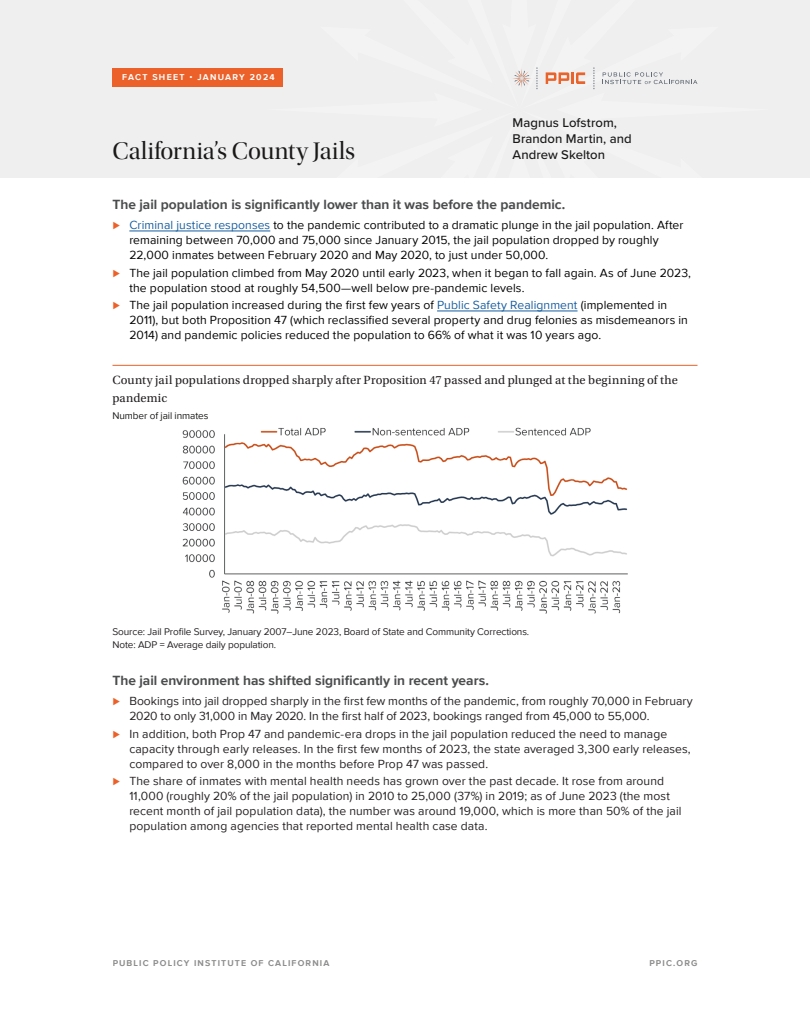
<style>
.page{position:relative;width:810px;height:1035px;background:#fff}
.page>*{position:absolute;margin:0;border:0;box-sizing:border-box;transform-origin:0 0}
.Title{font:25px "Utopia Std Disp";letter-spacing:.01em;color:#1a1918}
.H_1{font:700 13.75px "Proxima Nova";color:#4b4c4d}
.Authors{font:500 13.12px/15.8px "Proxima Nova";letter-spacing:.005em;color:#1a1918}
.H_Figure{font:12.5px/18.8px "Utopia Std";letter-spacing:.01em;color:#231f20}
.t1{font:12.12px/15px "Proxima Nova";letter-spacing:.01em;color:#231f20}
.t2{font:12.12px/15px "Proxima Nova";letter-spacing:.01em;color:#000}
.Source_Figure{font:10px "Proxima Nova";letter-spacing:-.01em;color:#231f20}
.Supported_with{font:10px "Proxima Nova";letter-spacing:-.01em;color:#1a1918}
.t3{font:700 8.75px "Proxima Nova";letter-spacing:.13em;color:#1a1918}
.Date_Header{font:700 8.75px "Proxima Nova";letter-spacing:.15em;color:#fff}
.s1{font-weight:500;font-style:italic;color:#eb6129}
.s2{color:#175d9e}
</style>
<div class="page">
<div style="left:0;top:0;width:810px;height:178px;background:#efeff0"></div>
<svg style="left:513px;top:67px;width:185px;height:23px"></svg>
<div style="left:112px;top:68px;width:171px;height:19px;background:#eb6129"></div>
<hr style="left:129px;top:231px;width:141px;height:1px;background:#175d9e">
<hr style="left:437px;top:311px;width:141px;height:1px;background:#175d9e">
<img style="left:183px;top:427px;width:444px;height:187px">
<hr style="left:112px;top:365px;width:586px;height:1px;background:#eb6129">
<p class="Date_Header" style="left:122px;top:71px;width:154px">FACT SHEET • JANUARY 2024</p>
<p class="Title" style="left:112px;top:137px;width:244px">California’s County Jails</p>
<p class="Authors" style="left:512px;top:114px;width:121px">Magnus Lofstrom,<br>Brandon Martin, and<br>Andrew Skelton</p>
<p class="H_1" style="left:112px;top:195px;width:454px">The jail population is significantly lower than it was before the pandemic.</p>
<p class="t2" style="left:129px;top:217px;width:556px;text-indent:-17px"><span class="s1">⊲</span> <span class="s2">Criminal justice responses</span> to the pandemic contributed to a dramatic plunge in the jail population. After remaining between 70,000 and 75,000 since January 2015, the jail population dropped by roughly<br>22,000 inmates between February 2020 and May 2020, to just under 50,000.</p>
<p class="t2" style="left:129px;top:265px;width:563px;text-indent:-17px"><span class="s1">⊲</span> The jail population climbed from May 2020 until early 2023, when it began to fall again. As of June 2023, the population stood at roughly 54,500—well below pre-pandemic levels.</p>
<p class="t2" style="left:129px;top:297px;width:560px;text-indent:-17px"><span class="s1">⊲</span> The jail population increased during the first few years of <span class="s2">Public Safety Realignment</span> (implemented in<br>2011), but both Proposition 47 (which reclassified several property and drug felonies as misdemeanors in<br>2014) and pandemic policies reduced the population to 66% of what it was 10 years ago.</p>
<p class="H_Figure" style="left:112px;top:370px;width:567px">County jail populations dropped sharply after Proposition 47 passed and plunged at the beginning of the pandemic</p>
<p class="Supported_with" style="left:112px;top:409px;width:97px">Number of jail inmates</p>
<p class="Source_Figure" style="left:112px;top:624px;width:418px">Source: Jail Profile Survey, January 2007–June 2023, Board of State and Community Corrections.</p>
<p class="Source_Figure" style="left:112px;top:637px;width:165px">Note: ADP = Average daily population.</p>
<p class="H_1" style="left:112px;top:670px;width:378px">The jail environment has shifted significantly in recent years.</p>
<p class="t1" style="left:129px;top:693px;width:565px;text-indent:-17px"><span class="s1">⊲</span> Bookings into jail dropped sharply in the first few months of the pandemic, from roughly 70,000 in February<br>2020 to only 31,000 in May 2020. In the first half of 2023, bookings ranged from 45,000 to 55,000.</p>
<p class="t1" style="left:129px;top:726px;width:563px;text-indent:-17px"><span class="s1">⊲</span> In addition, both Prop 47 and pandemic-era drops in the jail population reduced the need to manage capacity through early releases. In the first few months of 2023, the state averaged 3,300 early releases, compared to over 8,000 in the months before Prop 47 was passed.</p>
<p class="t1" style="left:129px;top:773px;width:554px;text-indent:-17px"><span class="s1">⊲</span> The share of inmates with mental health needs has grown over the past decade. It rose from around 11,000 (roughly 20% of the jail population) in 2010 to 25,000 (37%) in 2019; as of June 2023 (the most recent month of jail population data), the number was around 19,000, which is more than 50% of the jail population among agencies that reported mental health case data.</p>
<p class="t3" style="left:112px;top:957px;width:218px">PUBLIC POLICY INSTITUTE OF CALIFORNIA</p>
<p class="t3" style="left:649px;top:957px;width:50px">PPIC.ORG</p>
</div>
